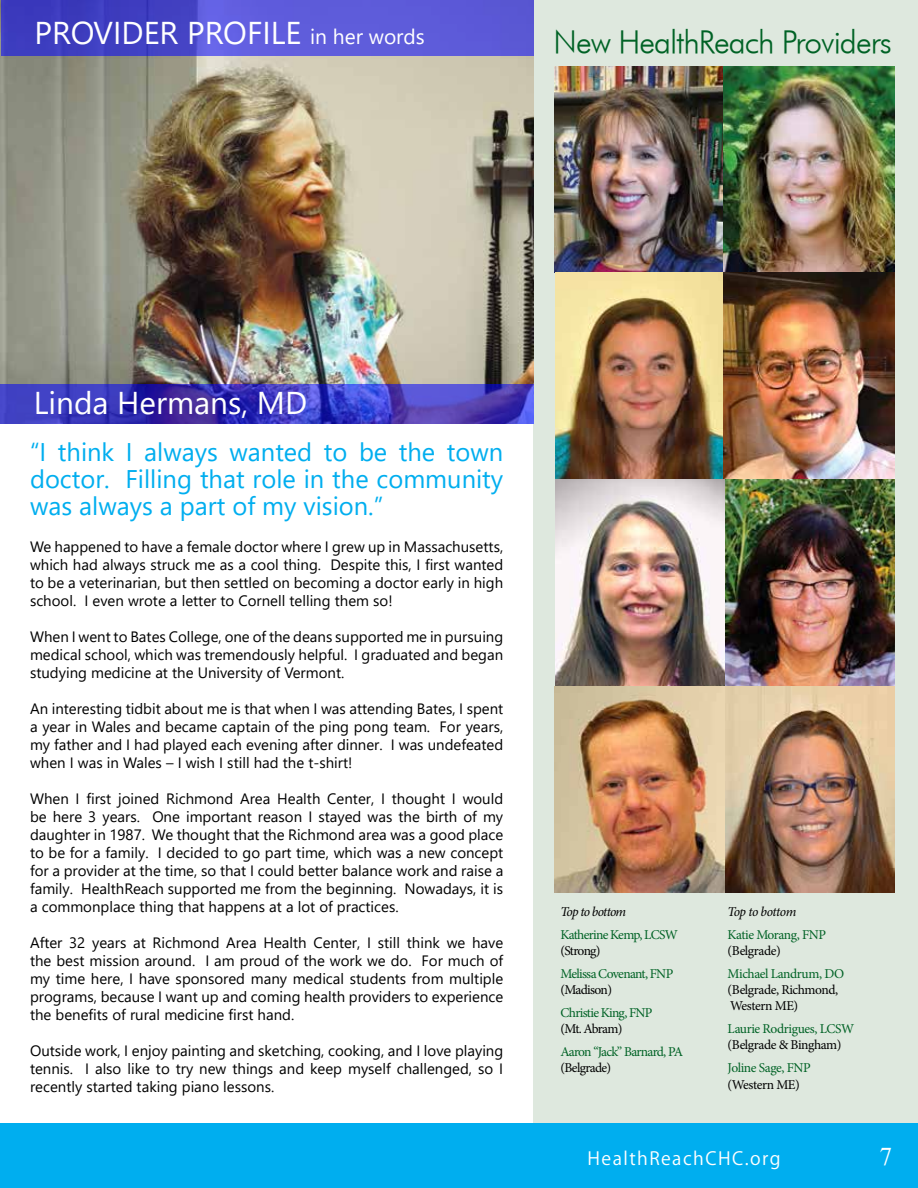
<style>
.page{position:relative;width:918px;height:1188px;background:#fff}
.page>*{position:absolute;margin:0;border:0;box-sizing:border-box;transform-origin:0 0}
.t1{font:31.5px "Segoe UI";color:#fff}
.t2{font:italic 31.5px "Futura";letter-spacing:-.03em;color:#006225}
.t3{font:25.5px/27px "Segoe UI";color:#00aeef;text-align:justify}
.t4{font:25.5px "Times New Roman";color:#fff}
.t5{font:18px "Koz Go Pro";letter-spacing:.08em;color:#fff}
.t6{font:15px/18px "Segoe UI";color:#000;text-align:justify}
.t7{font:13.5px "Minion Pro";letter-spacing:-.045em;color:#006225}
.t8{font:13.5px/16.2px "Minion Pro";letter-spacing:-.035em;color:#000}
.t9{font:italic 13.5px "Minion Pro";letter-spacing:-.05em;color:#000}
.s1{font-size:21px}
</style>
<div class="page">
<div style="left:0;top:1123px;width:918px;height:65px;background:#00aeef"></div>
<div style="left:533px;top:0;width:385px;height:1123px;background:#dee8de"></div>
<img style="left:554px;top:66px;width:341px;height:207px">
<img style="left:554px;top:480px;width:341px;height:412px">
<img style="left:555px;top:273px;width:168px;height:206px">
<img style="left:723px;top:273px;width:172px;height:206px">
<img style="left:0;top:0;width:533px;height:384px">
<svg style="left:1px;top:0;width:532px;height:56px;background:#5250d0"></svg>
<svg style="left:0;top:384px;width:533px;height:40px;background:#3f39ba"></svg>
<h1 class="t1" style="left:34px;top:3px;width:392px">PROVIDER PROFILE <span class="s1">in her words</span></h1>
<h1 class="t2" style="left:554px;top:22px;width:340px">New HealthReach Providers</h1>
<h1 class="t1" style="left:34px;top:373px;width:275px">Linda Hermans, MD</h1>
<h2 class="t3" style="left:30px;top:436px;width:475px">“I think I always wanted to be the town doctor. Filling that role in the community was always a part of my vision.”</h2>
<p class="t6" style="left:30px;top:536px;width:475px">We happened to have a female doctor where I grew up in Massachusetts, which had always struck me as a cool thing. Despite this, I first wanted to be a veterinarian, but then settled on becoming a doctor early in high school. I even wrote a letter to Cornell telling them so!</p>
<p class="t6" style="left:30px;top:626px;width:475px">When I went to Bates College, one of the deans supported me in pursuing medical school, which was tremendously helpful. I graduated and began studying medicine at the University of Vermont.</p>
<p class="t6" style="left:30px;top:698px;width:475px">An interesting tidbit about me is that when I was attending Bates, I spent a year in Wales and became captain of the ping pong team. For years, my father and I had played each evening after dinner. I was undefeated when I was in Wales – I wish I still had the t-shirt!</p>
<p class="t6" style="left:30px;top:788px;width:475px">When I first joined Richmond Area Health Center, I thought I would be here 3 years. One important reason I stayed was the birth of my daughter in 1987. We thought that the Richmond area was a good place to be for a family. I decided to go part time, which was a new concept for a provider at the time, so that I could better balance work and raise a family. HealthReach supported me from the beginning. Nowadays, it is a commonplace thing that happens at a lot of practices.</p>
<p class="t6" style="left:30px;top:932px;width:475px">After 32 years at Richmond Area Health Center, I still think we have the best mission around. I am proud of the work we do. For much of my time here, I have sponsored many medical students from multiple programs, because I want up and coming health providers to experience the benefits of rural medicine first hand.</p>
<p class="t6" style="left:30px;top:1040px;width:475px">Outside work, I enjoy painting and sketching, cooking, and I love playing tennis. I also like to try new things and keep myself challenged, so I recently started taking piano lessons.</p>
<p class="t9" style="left:560px;top:902px;width:67px">Top to bottom</p>
<p class="t7" style="left:560px;top:925px;width:119px">Katherine Kemp, LCSW</p>
<p class="t8" style="left:560px;top:943px;width:42px">(Strong)</p>
<p class="t7" style="left:560px;top:965px;width:114px">Melissa Covenant, FNP</p>
<p class="t8" style="left:560px;top:982px;width:53px">(Madison)</p>
<p class="t7" style="left:560px;top:1004px;width:94px">Christie King, FNP</p>
<p class="t8" style="left:560px;top:1021px;width:63px">(Mt. Abram)</p>
<p class="t7" style="left:560px;top:1043px;width:124px">Aaron “Jack” Barnard, PA</p>
<p class="t8" style="left:560px;top:1060px;width:52px">(Belgrade)</p>
<p class="t9" style="left:728px;top:902px;width:70px">Top to bottom</p>
<p class="t7" style="left:728px;top:925px;width:100px">Katie Morang, FNP</p>
<p class="t8" style="left:728px;top:943px;width:55px">(Belgrade)</p>
<p class="t7" style="left:728px;top:965px;width:118px">Michael Landrum, DO</p>
<p class="t8" style="left:728px;top:982px;width:112px">(Belgrade, Richmond,<br>Western ME)</p>
<p class="t7" style="left:728px;top:1020px;width:128px">Laurie Rodrigues, LCSW</p>
<p class="t8" style="left:728px;top:1037px;width:116px">(Belgrade &amp; Bingham)</p>
<p class="t7" style="left:728px;top:1059px;width:85px">Joline Sage, FNP</p>
<p class="t8" style="left:728px;top:1076px;width:74px">(Western ME)</p>
<p class="t5" style="left:588px;top:1147px;width:195px">HealthReachCHC.org</p>
<h2 class="t4" style="left:879px;top:1139px;width:14px">7</h2>
</div>
